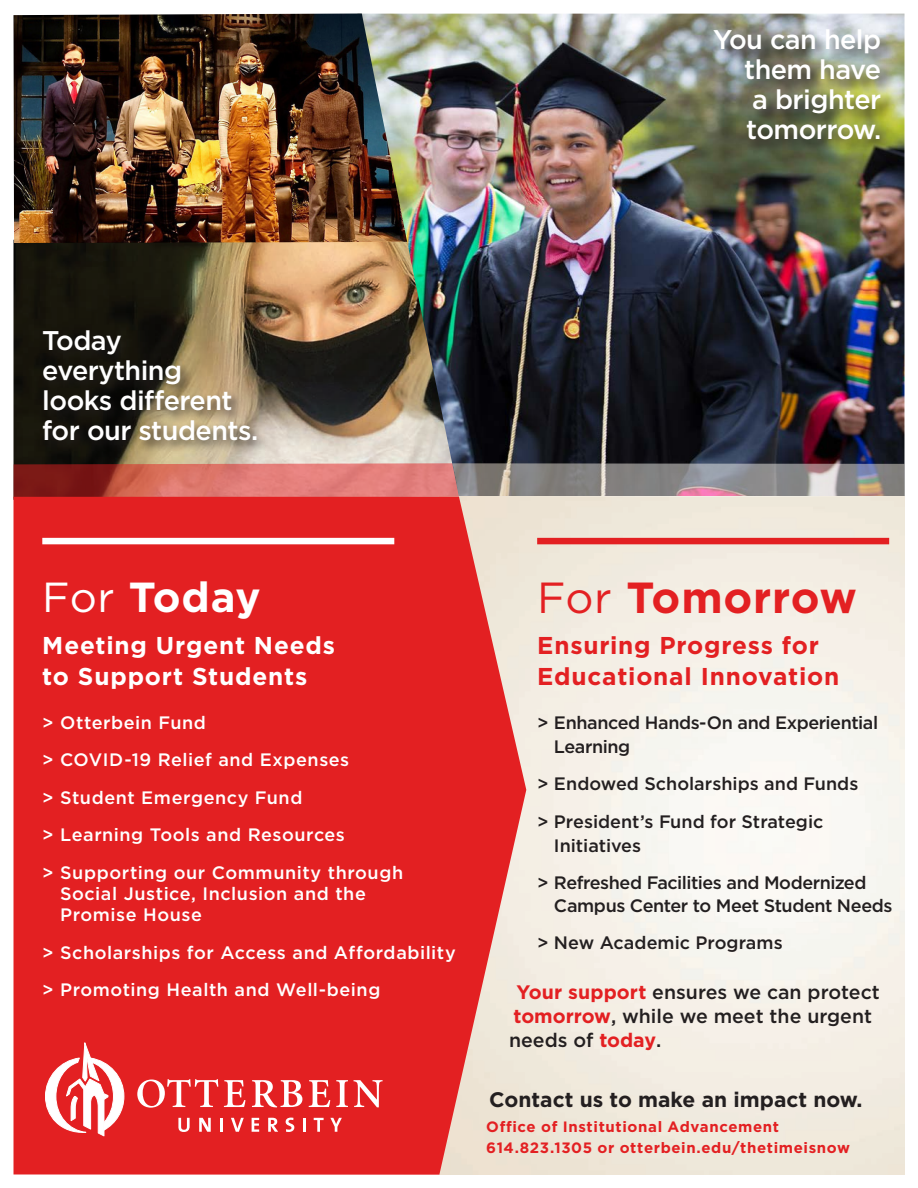
<style>
.page{position:relative;width:918px;height:1188px;background:#fff}
.page>*{position:absolute;margin:0;border:0;box-sizing:border-box;transform-origin:0 0}
.t1{font:700 43.5px "Gotham";letter-spacing:.015em;color:#e32022}
.t2{font:700 42px "Gotham";letter-spacing:.005em;color:#fff}
.t3{font:500 27px/30px "Gotham";letter-spacing:-.02em;color:#fff}
.t4{font:700 24.3px/30.9px "Gotham";letter-spacing:.03em;color:#e32022}
.t5{font:700 24.3px/30.9px "Gotham";letter-spacing:.035em;color:#fff}
.t6{font:700 21px "Gotham";color:#231f20}
.t7{font:500 19.5px/24px "Gotham";color:#231f20}
.t8{font:500 18px/21.3px "Gotham";letter-spacing:.03em;color:#fff}
.t9{font:500 18px/24px "Gotham";letter-spacing:-.02em;color:#231f20}
.t10{font:500 18px "Gotham";color:#231f20}
.t11{font:700 15px "Gotham";letter-spacing:.04em;color:#e32022}
.s1{font-weight:400}
.s2{font-weight:700;color:#e32022}
</style>
<div class="page">
<img style="left:407px;top:14px;width:497px;height:449px">
<img style="left:14px;top:240px;width:445px;height:223px">
<svg style="left:14px;top:497px;width:512px;height:678px;background:#e33031"></svg>
<div style="left:42px;top:538px;width:352px;height:6px;background:#fff"></div>
<div style="left:537px;top:538px;width:352px;height:6px;background:#e32022"></div>
<svg style="left:45px;top:1042px;width:80px;height:94px"></svg>
<svg style="left:137px;top:1079px;width:81px;height:29px"></svg>
<svg style="left:224px;top:1080px;width:22px;height:27px"></svg>
<svg style="left:252px;top:1080px;width:50px;height:27px"></svg>
<svg style="left:309px;top:1080px;width:21px;height:27px"></svg>
<svg style="left:336px;top:1080px;width:12px;height:27px"></svg>
<svg style="left:354px;top:1080px;width:29px;height:27px"></svg>
<svg style="left:178px;top:1118px;width:12px;height:14px"></svg>
<svg style="left:199px;top:1118px;width:12px;height:14px"></svg>
<hr style="left:220px;top:1118px;width:3px;height:14px;background:#fff">
<svg style="left:231px;top:1118px;width:13px;height:14px"></svg>
<svg style="left:252px;top:1118px;width:7px;height:14px"></svg>
<svg style="left:268px;top:1118px;width:10px;height:14px"></svg>
<svg style="left:286px;top:1118px;width:8px;height:14px"></svg>
<hr style="left:303px;top:1118px;width:3px;height:14px;background:#fff">
<svg style="left:314px;top:1118px;width:10px;height:14px"></svg>
<svg style="left:330px;top:1118px;width:12px;height:14px"></svg>
<div style="left:360px;top:1151px;width:79px;height:6px;background:#e32022"></div>
<svg style="left:14px;top:463px;width:445px;height:35px;background:#c8625c"></svg>
<img style="left:453px;top:463px;width:451px;height:34px">
<div style="left:40px;top:328px;width:229px;height:125px;background:#231f20;opacity:.75"></div>
<div style="left:713px;top:29px;width:182px;height:126px;background:#231f20;opacity:.75"></div>
<img style="left:14px;top:14px;width:393px;height:229px">
<p class="t3" style="left:744px;top:25px;width:139px;text-align:justify;text-indent:-31px">You can help them have a brighter tomorrow.</p>
<p class="t3" style="left:42px;top:325px;width:218px">Today everything looks different for our students.</p>
<p class="t2" style="left:42px;top:569px;width:220px"><span class="s1">For</span> Today</p>
<p class="t5" style="left:42px;top:630px;width:294px">Meeting Urgent Needs to Support Students</p>
<p class="t8" style="left:42px;top:712px;width:165px">&gt; Otterbein Fund</p>
<p class="t8" style="left:42px;top:749px;width:308px">&gt; COVID-19 Relief and Expenses</p>
<p class="t8" style="left:42px;top:787px;width:262px">&gt; Student Emergency Fund</p>
<p class="t8" style="left:42px;top:824px;width:304px">&gt; Learning Tools and Resources</p>
<p class="t8" style="left:60px;top:862px;width:344px;text-indent:-18px">&gt; Supporting our Community through<br>Social Justice, Inclusion and the<br>Promise House</p>
<p class="t8" style="left:42px;top:942px;width:415px">&gt; Scholarships for Access and Affordability</p>
<p class="t8" style="left:42px;top:979px;width:340px">&gt; Promoting Health and Well-being</p>
<p class="t1" style="left:537px;top:568px;width:321px"><span class="s1">For</span> Tomorrow</p>
<p class="t4" style="left:537px;top:630px;width:304px">Ensuring Progress for<br>Educational Innovation</p>
<p class="t9" style="left:554px;top:710px;width:326px;text-indent:-17px">&gt; Enhanced Hands-On and Experiential<br>Learning</p>
<p class="t10" style="left:537px;top:772px;width:323px">&gt; Endowed Scholarships and Funds</p>
<p class="t9" style="left:554px;top:809px;width:271px;text-indent:-17px">&gt; President’s Fund for Strategic<br>Initiatives</p>
<p class="t9" style="left:554px;top:871px;width:340px;line-height:22.5px;text-indent:-17px">&gt; Refreshed Facilities and Modernized<br>Campus Center to Meet Student Needs</p>
<p class="t10" style="left:537px;top:931px;width:247px">&gt; New Academic Programs</p>
<p class="t7" style="left:509px;top:980px;width:372px;text-indent:8px"><span class="s2">Your support</span> ensures we can protect <span class="s2">tomorrow</span>, while we meet the urgent needs of <span class="s2">today</span>.</p>
<p class="t6" style="left:489px;top:1086px;width:375px">Contact us to make an impact now.</p>
<p class="t11" style="left:486px;top:1117px;width:294px">Office of Institutional Advancement</p>
<p class="t11" style="left:486px;top:1138px;width:365px">614.823.1305 or otterbein.edu/thetimeisnow</p>
</div>
